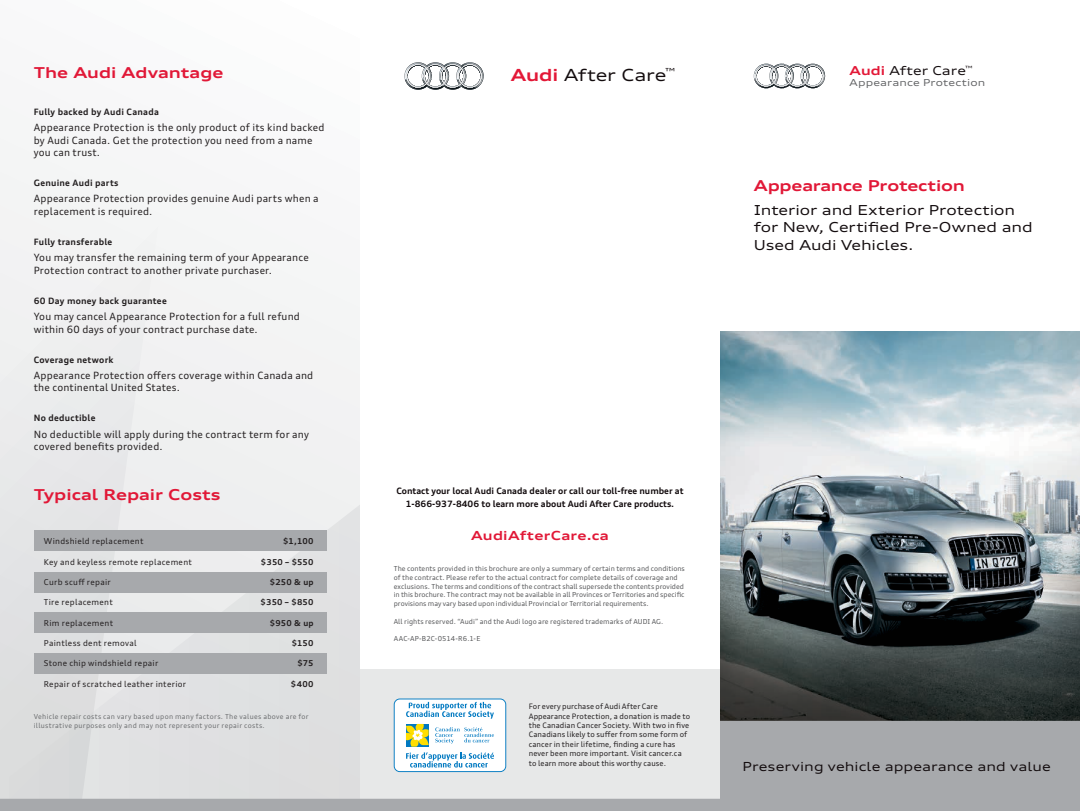
<style>
.page{position:relative;width:1080px;height:811px;background:#fff}
.page>*{position:absolute;margin:0;border:0;box-sizing:border-box;transform-origin:0 0}
.t1{font:expanded 16.75px "Audi Type";letter-spacing:-.005em;color:#130c0e}
.t2{font:700 expanded 15px "Audi Type";letter-spacing:-.005em;color:#e11837}
.t3{font:expanded 13.75px/17.5px "Audi Type";letter-spacing:-.005em;color:#130c0e}
.t4{font:expanded 12.5px "Audi Type";letter-spacing:.005em;color:#130c0e}
.t5{font:700 expanded 12.5px "Audi Type";letter-spacing:.02em;color:#e11837}
.t6{font:expanded 12.38px "Audi Type";letter-spacing:.005em;color:#130c0e}
.t7{font:10px/12.5px "Audi Type";letter-spacing:.02em;color:#231f20}
.t8{font:expanded 9.75px "Audi Type";color:#130c0e}
.t9{font:expanded 9.62px "Audi Type";letter-spacing:.015em;color:#636466}
.t10{font:700 8.75px/12.5px "Audi Type";color:#130c0e;text-align:center}
.t11{font:700 8.75px "Audi Type";letter-spacing:.03em;color:#231f20}
.t12{font:8.12px "Audi Type";letter-spacing:.035em;color:#231f20}
.t13{font:700 8.12px "Audi Type";letter-spacing:.025em;color:#231f20}
.t14{font:7.5px/9.4px "Audi Type";letter-spacing:.01em;color:#231f20}
.t15{font:6.88px/8.8px "Audi Type";letter-spacing:.005em;color:#58595b}
.t16{font:6.88px/9.4px "Audi Type";letter-spacing:.045em;color:#6d6f71}
.s1{font-weight:700;color:#e31837}
</style>
<div class="page">
<div style="left:0;top:0;width:360px;height:810px;background:#f5f6f6"></div>
<svg style="left:191px;top:505px;width:169px;height:215px"></svg>
<svg style="left:0;top:361px;width:191px;height:359px"></svg>
<div style="left:360px;top:669px;width:369px;height:141px;background:#e7e8e8"></div>
<img style="left:720px;top:331px;width:360px;height:389px">
<div style="left:34px;top:530px;width:292px;height:20px;background:#a7a9ac"></div>
<div style="left:34px;top:571px;width:292px;height:21px;background:#a7a9ac"></div>
<div style="left:34px;top:612px;width:292px;height:20px;background:#a7a9ac"></div>
<div style="left:34px;top:653px;width:292px;height:20px;background:#a7a9ac"></div>
<svg style="left:0;top:720px;width:1080px;height:90px"></svg>
<svg style="left:754px;top:64px;width:71px;height:24px"></svg>
<svg style="left:404px;top:62px;width:80px;height:28px"></svg>
<svg style="left:394px;top:698px;width:112px;height:73px;background:#d5e7ea"></svg>
<h2 class="t2" style="left:34px;top:63px;width:191px">The Audi Advantage</h2>
<p class="t11" style="left:34px;top:106px;width:127px">Fully backed by Audi Canada</p>
<p class="t7" style="left:34px;top:121px;width:292px">Appearance Protection is the only product of its kind backed by Audi Canada. Get the protection you need from a name you can trust.</p>
<p class="t11" style="left:34px;top:177px;width:86px">Genuine Audi parts</p>
<p class="t7" style="left:34px;top:192px;width:287px">Appearance Protection provides genuine Audi parts when a replacement is required.</p>
<p class="t11" style="left:34px;top:236px;width:80px">Fully transferable</p>
<p class="t7" style="left:34px;top:251px;width:277px">You may transfer the remaining term of your Appearance<br>Protection contract to another private purchaser.</p>
<p class="t11" style="left:34px;top:295px;width:135px">60 Day money back guarantee</p>
<p class="t7" style="left:34px;top:310px;width:268px">You may cancel Appearance Protection for a full refund within 60 days of your contract purchase date.</p>
<p class="t11" style="left:34px;top:353px;width:81px">Coverage network</p>
<p class="t7" style="left:34px;top:368px;width:281px">Appearance Protection offers coverage within Canada and the continental United States.</p>
<p class="t11" style="left:34px;top:412px;width:63px">No deductible</p>
<p class="t7" style="left:34px;top:427px;width:277px">No deductible will apply during the contract term for any covered benefits provided.</p>
<h2 class="t2" style="left:34px;top:484px;width:188px">Typical Repair Costs</h2>
<p class="t12" style="left:44px;top:536px;width:101px">Windshield replacement</p>
<p class="t12" style="left:44px;top:556px;width:150px">Key and keyless remote replacement</p>
<p class="t12" style="left:44px;top:576px;width:69px">Curb scuff repair</p>
<p class="t12" style="left:44px;top:597px;width:71px">Tire replacement</p>
<p class="t12" style="left:44px;top:617px;width:71px">Rim replacement</p>
<p class="t12" style="left:44px;top:637px;width:95px">Paintless dent removal</p>
<p class="t12" style="left:44px;top:658px;width:116px">Stone chip windshield repair</p>
<p class="t12" style="left:44px;top:678px;width:144px">Repair of scratched leather interior</p>
<p class="t13" style="left:283px;top:536px;width:32px">$1,100</p>
<p class="t13" style="left:261px;top:556px;width:54px">$350 – $550</p>
<p class="t13" style="left:270px;top:576px;width:45px">$250 &amp; up</p>
<p class="t13" style="left:261px;top:597px;width:55px">$350 – $850</p>
<p class="t13" style="left:270px;top:617px;width:45px">$950 &amp; up</p>
<p class="t13" style="left:292px;top:637px;width:23px">$150</p>
<p class="t13" style="left:297px;top:657px;width:18px">$75</p>
<p class="t13" style="left:291px;top:678px;width:24px">$400</p>
<p class="t16" style="left:34px;top:711px;width:277px">Vehicle repair costs can vary based upon many factors. The values above are for illustrative purposes only and may not represent your repair costs.</p>
<p class="t8" style="left:665px;top:65px;width:12px">™</p>
<h1 class="t1" style="left:511px;top:64px;width:157px"><span class="s1">Audi</span> After Care</h1>
<p class="t6" style="left:850px;top:62px;width:125px"><span class="s1">Audi</span> After Care<sup>™</sup></p>
<p class="t9" style="left:850px;top:76px;width:137px">Appearance Protection</p>
<h2 class="t2" style="left:754px;top:175px;width:212px">Appearance Protection</h2>
<h3 class="t3" style="left:754px;top:200px;width:281px">Interior and Exterior Protection for New, Certified Pre-Owned and<br>Used Audi Vehicles.</h3>
<p class="t10" style="left:396px;top:484px;width:289px">Contact your local Audi Canada dealer or call our toll-free number at<br>1-866-937-8406 to learn more about Audi After Care products.</p>
<p class="t5" style="left:471px;top:527px;width:139px">AudiAfterCare.ca</p>
<p class="t15" style="left:394px;top:564px;width:293px">The contents provided in this brochure are only a summary of certain terms and conditions of the contract. Please refer to the actual contract for complete details of coverage and exclusions. The terms and conditions of the contract shall supersede the contents provided in this brochure. The contract may not be available in all Provinces or Territories and specific provisions may vary based upon individual Provincial or Territorial requirements.</p>
<p class="t15" style="left:394px;top:616px;width:271px">All rights reserved. “Audi” and the Audi logo are registered trademarks of AUDI AG.</p>
<p class="t15" style="left:394px;top:634px;width:88px">AAC-AP-B2C-0514-R6.1-E</p>
<p class="t14" style="left:529px;top:701px;width:163px">For every purchase of Audi After Care Appearance Protection, a donation is made to the Canadian Cancer Society. With two in five Canadians likely to suffer from some form of cancer in their lifetime, finding a cure has never been more important. Visit cancer.ca to learn more about this worthy cause.</p>
<p class="t4" style="left:742px;top:757px;width:310px">Preserving vehicle appearance and value</p>
</div>
